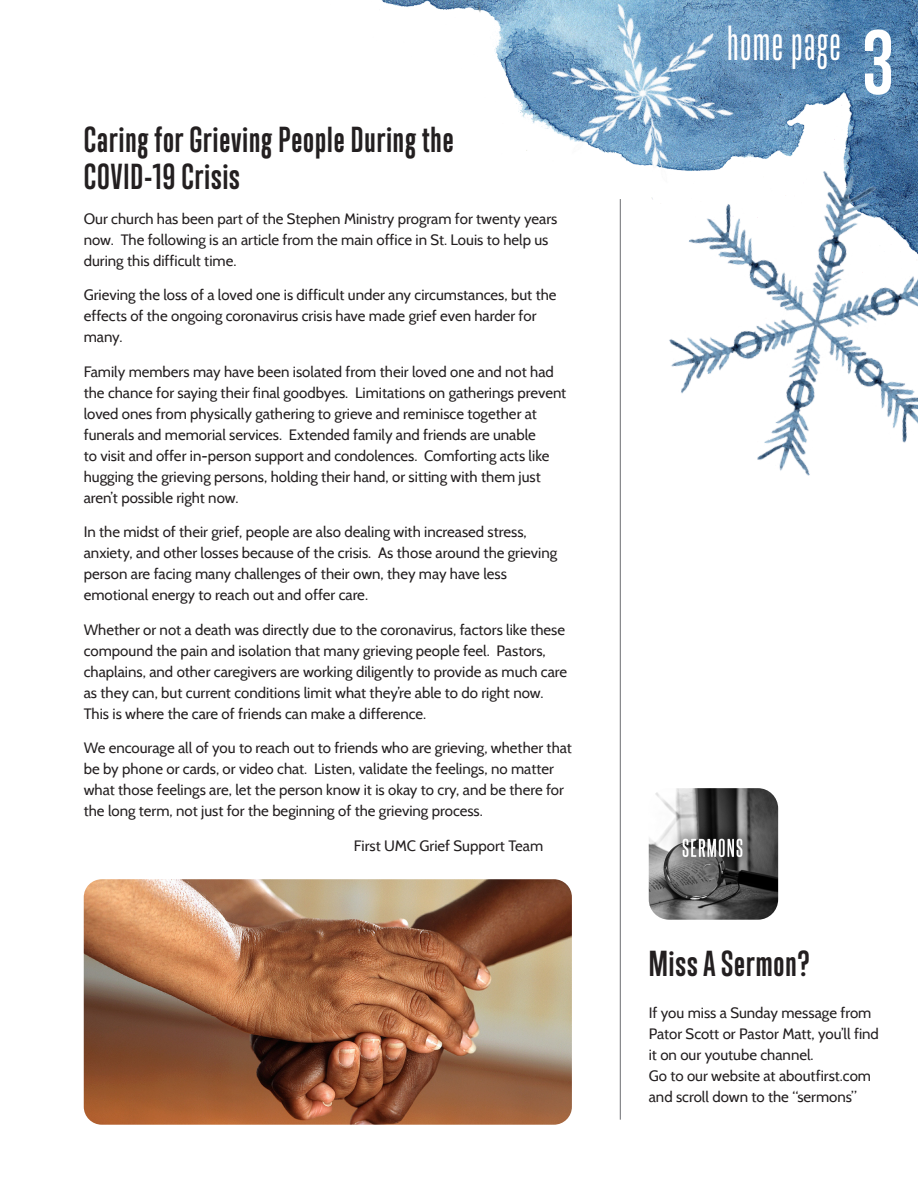
<style>
.page{position:relative;width:918px;height:1188px;background:#fff}
.page>*{position:absolute;margin:0;border:0;box-sizing:border-box;transform-origin:0 0}
.t1{font:45px "Trump Gothic Pro";letter-spacing:.03em;color:#fff}
.t2{font:700 33px/37.5px "Trump Gothic Pro";letter-spacing:.03em;color:#231f20}
.t3{font:15px/21px "Cabin";color:#231f20}
.s1{font-weight:700;font-size:82.5px}
</style>
<div class="page">
<hr style="left:620px;top:199px;width:1px;height:921px;background:#6c6d70">
<img style="left:381px;top:0;width:537px;height:474px">
<img style="left:623px;top:130px;width:295px;height:346px">
<img style="left:503px;top:0;width:274px;height:232px">
<img style="left:649px;top:788px;width:129px;height:132px">
<img style="left:84px;top:879px;width:488px;height:246px">
<h2 class="t2" style="left:84px;top:120px;width:371px">Caring for Grieving People During the<br>COVID-19 Crisis</h2>
<p class="t3" style="left:84px;top:208px;width:475px">Our church has been part of the Stephen Ministry program for twenty years now. The following is an article from the main office in St. Louis to help us during this difficult time.</p>
<p class="t3" style="left:84px;top:284px;width:474px">Grieving the loss of a loved one is difficult under any circumstances, but the effects of the ongoing coronavirus crisis have made grief even harder for many.</p>
<p class="t3" style="left:84px;top:361px;width:484px">Family members may have been isolated from their loved one and not had the chance for saying their final goodbyes. Limitations on gatherings prevent loved ones from physically gathering to grieve and reminisce together at funerals and memorial services. Extended family and friends are unable<br>to visit and offer in-person support and condolences. Comforting acts like hugging the grieving persons, holding their hand, or sitting with them just aren’t possible right now.</p>
<p class="t3" style="left:84px;top:521px;width:475px">In the midst of their grief, people are also dealing with increased stress, anxiety, and other losses because of the crisis. As those around the grieving person are facing many challenges of their own, they may have less emotional energy to reach out and offer care.</p>
<p class="t3" style="left:84px;top:619px;width:485px">Whether or not a death was directly due to the coronavirus, factors like these compound the pain and isolation that many grieving people feel. Pastors, chaplains, and other caregivers are working diligently to provide as much care as they can, but current conditions limit what they’re able to do right now.<br>This is where the care of friends can make a difference.</p>
<p class="t3" style="left:84px;top:737px;width:490px">We encourage all of you to reach out to friends who are grieving, whether that be by phone or cards, or video chat. Listen, validate the feelings, no matter what those feelings are, let the person know it is okay to cry, and be there for the long term, not just for the beginning of the grieving process.</p>
<p class="t3" style="left:354px;top:835px;width:191px">First UMC Grief Support Team</p>
<h1 class="t1" style="left:727px;top:17px;width:168px">home page <span class="s1">3</span></h1>
<h2 class="t2" style="left:649px;top:944px;width:162px">Miss A Sermon?</h2>
<p class="t3" style="left:649px;top:1002px;width:232px">If you miss a Sunday message from<br>Pator Scott or Pastor Matt, you’ll find it on our youtube channel.<br>Go to our website at aboutfirst.com and scroll down to the “sermons”</p>
</div>
